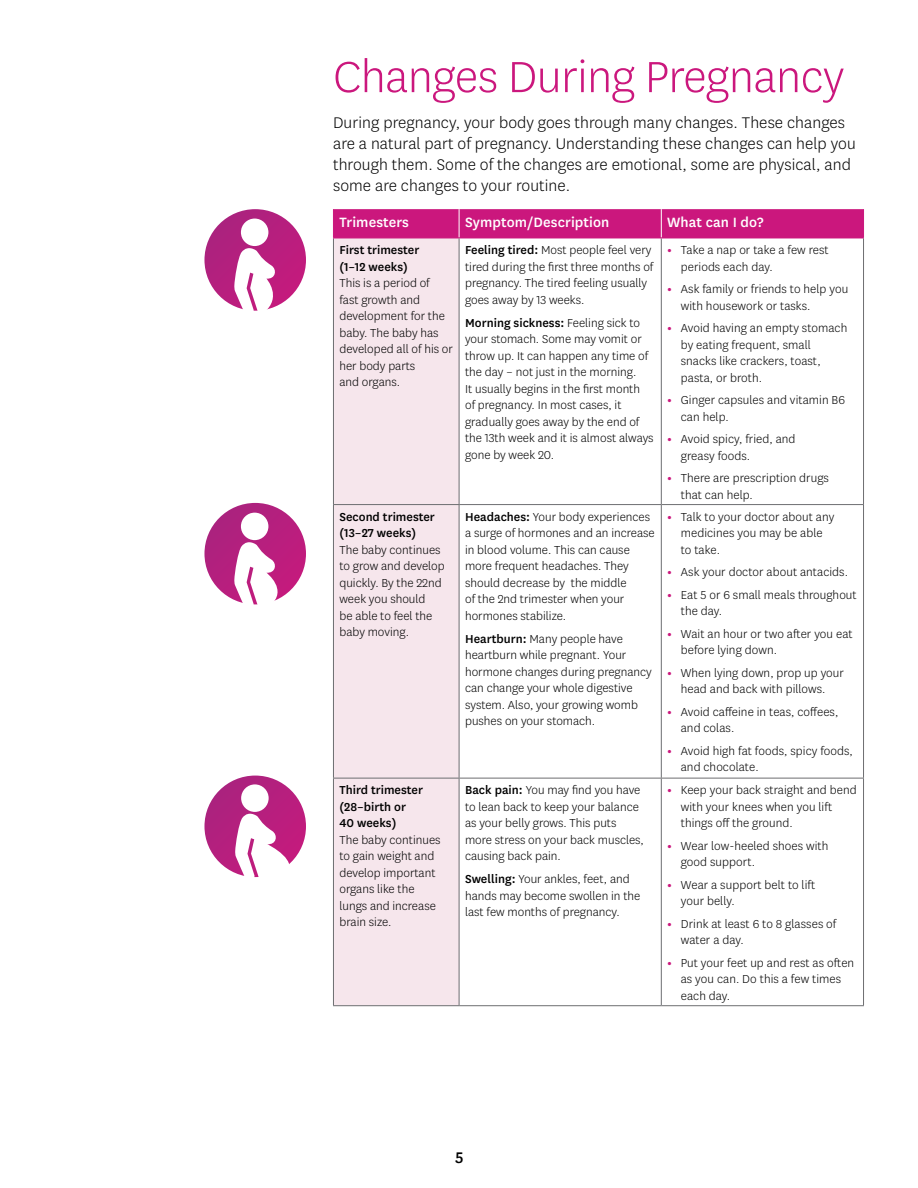
<style>
.page{position:relative;width:918px;height:1188px;background:#fff}
.page>*{position:absolute;margin:0;border:0;box-sizing:border-box;transform-origin:0 0}
.t1{font:300 51px "Centene Sans";letter-spacing:-.01em;color:#cb177d}
.t2{font:300 18px/21px "Centene Sans";letter-spacing:.005em;color:#000}
.t3{font:500 18px "Centene Sans";color:#000}
.t4{font:500 15.75px "Centene Sans";letter-spacing:.005em;color:#fff}
.t5{font:300 13.5px/16.5px "Centene Sans";color:#000}
.s1{font-weight:500}
.s2{font-weight:700;color:#cb177d}
</style>
<div class="page">
<div style="left:334px;top:239px;width:125px;height:766px;background:#f6e6ec"></div>
<hr style="left:333px;top:238px;width:1px;height:266px;background:#6d6e71">
<hr style="left:661px;top:238px;width:1px;height:266px;background:#6d6e71">
<hr style="left:863px;top:238px;width:1px;height:266px;background:#6d6e71">
<hr style="left:333px;top:505px;width:1px;height:273px;background:#6d6e71">
<hr style="left:661px;top:505px;width:1px;height:273px;background:#6d6e71">
<hr style="left:863px;top:505px;width:1px;height:273px;background:#6d6e71">
<hr style="left:333px;top:778px;width:1px;height:227px;background:#6d6e71">
<hr style="left:661px;top:778px;width:1px;height:227px;background:#6d6e71">
<hr style="left:863px;top:778px;width:1px;height:227px;background:#6d6e71">
<div style="left:333px;top:209px;width:531px;height:29px;background:#cb177d"></div>
<hr style="left:333px;top:238px;width:126px;height:1px;background:#cb177d">
<hr style="left:459px;top:238px;width:202px;height:1px;background:#cb177d">
<hr style="left:661px;top:238px;width:203px;height:1px;background:#cb177d">
<hr style="left:333px;top:504px;width:126px;height:1px;background:#6d6e71">
<hr style="left:459px;top:504px;width:202px;height:1px;background:#6d6e71">
<hr style="left:661px;top:504px;width:203px;height:1px;background:#6d6e71">
<hr style="left:333px;top:778px;width:126px;height:1px;background:#6d6e71">
<hr style="left:459px;top:778px;width:202px;height:1px;background:#6d6e71">
<hr style="left:661px;top:778px;width:203px;height:1px;background:#6d6e71">
<hr style="left:333px;top:1005px;width:126px;height:1px;background:#6d6e71">
<hr style="left:459px;top:1005px;width:202px;height:1px;background:#6d6e71">
<hr style="left:661px;top:1005px;width:203px;height:1px;background:#6d6e71">
<hr style="left:459px;top:238px;width:1px;height:266px;background:#6d6e71">
<hr style="left:459px;top:505px;width:1px;height:273px;background:#6d6e71">
<hr style="left:459px;top:778px;width:1px;height:227px;background:#6d6e71">
<svg style="left:204px;top:209px;width:102px;height:102px;background:#b72481"></svg>
<svg style="left:204px;top:503px;width:102px;height:101px;background:#b62380"></svg>
<svg style="left:234px;top:246px;width:49px;height:65px"></svg>
<div style="left:241px;top:219px;width:27px;height:27px;background:#fff;border-radius:50%"></div>
<svg style="left:234px;top:540px;width:55px;height:65px"></svg>
<div style="left:241px;top:513px;width:27px;height:27px;background:#fff;border-radius:50%"></div>
<div style="left:204px;top:776px;width:102px;height:101px;background:#b3207e;border-radius:51px"></div>
<svg style="left:235px;top:813px;width:68px;height:65px"></svg>
<div style="left:241px;top:784px;width:28px;height:28px;background:#fff;border-radius:50%"></div>
<h2 class="t1" style="left:333px;top:45px;width:513px">Changes During Pregnancy</h2>
<p class="t2" style="left:333px;top:112px;width:524px">During pregnancy, your body goes through many changes. These changes are a natural part of pregnancy. Understanding these changes can help you through them. Some of the changes are emotional, some are physical, and some are changes to your routine.</p>
<p class="t4" style="left:339px;top:211px;width:71px">Trimesters</p>
<p class="t4" style="left:465px;top:211px;width:146px">Symptom/Description</p>
<p class="t4" style="left:667px;top:211px;width:98px">What can I do?</p>
<p class="t5" style="left:339px;top:241px;width:115px"><span class="s1">First trimester<br>(1–12 weeks)<br></span>This is a period of<br>fast growth and development for the baby. The baby has developed all of his or her body parts<br>and organs.</p>
<p class="t5" style="left:465px;top:241px;width:190px"><span class="s1">Feeling tired:</span> Most people feel very tired during the first three months of pregnancy. The tired feeling usually goes away by 13 weeks.</p>
<p class="t5" style="left:681px;top:241px;width:149px;text-indent:-14px"><span class="s2">•</span> Take a nap or take a few rest periods each day.</p>
<p class="t5" style="left:681px;top:280px;width:169px;text-indent:-14px"><span class="s2">•</span> Ask family or friends to help you with housework or tasks.</p>
<p class="t5" style="left:681px;top:319px;width:168px;text-indent:-14px"><span class="s2">•</span> Avoid having an empty stomach by eating frequent, small snacks like crackers, toast, pasta, or broth.</p>
<p class="t5" style="left:681px;top:391px;width:166px;text-indent:-14px"><span class="s2">•</span> Ginger capsules and vitamin B6 can help.</p>
<p class="t5" style="left:681px;top:430px;width:116px;text-indent:-14px"><span class="s2">•</span> Avoid spicy, fried, and greasy foods.</p>
<p class="t5" style="left:681px;top:469px;width:150px;text-indent:-14px"><span class="s2">•</span> There are prescription drugs that can help.</p>
<p class="t5" style="left:465px;top:314px;width:190px"><span class="s1">Morning sickness:</span> Feeling sick to your stomach. Some may vomit or throw up. It can happen any time of the day – not just in the morning.<br>It usually begins in the first month<br>of pregnancy. In most cases, it gradually goes away by the end of the 13th week and it is almost always gone by week 20.</p>
<p class="t5" style="left:339px;top:508px;width:107px"><span class="s1">Second trimester (13–27 weeks)<br></span>The baby continues to grow and develop quickly. By the 22nd week you should<br>be able to feel the baby moving.</p>
<p class="t5" style="left:465px;top:508px;width:191px"><span class="s1">Headaches:</span> Your body experiences a surge of hormones and an increase in blood volume. This can cause more frequent headaches. They should decrease by the middle<br>of the 2nd trimester when your hormones stabilize.</p>
<p class="t5" style="left:465px;top:630px;width:188px"><span class="s1">Heartburn:</span> Many people have heartburn while pregnant. Your hormone changes during pregnancy can change your whole digestive system. Also, your growing womb pushes on your stomach.</p>
<p class="t5" style="left:339px;top:781px;width:103px"><span class="s1">Third trimester (28–birth or<br>40 weeks)<br></span>The baby continues to gain weight and develop important organs like the lungs and increase brain size.</p>
<p class="t5" style="left:465px;top:781px;width:180px"><span class="s1">Back pain:</span> You may find you have to lean back to keep your balance as your belly grows. This puts more stress on your back muscles, causing back pain.</p>
<p class="t5" style="left:465px;top:871px;width:177px"><span class="s1">Swelling:</span> Your ankles, feet, and hands may become swollen in the last few months of pregnancy.</p>
<p class="t5" style="left:681px;top:508px;width:155px;text-indent:-14px"><span class="s2">•</span> Talk to your doctor about any medicines you may be able to take.</p>
<p class="t5" style="left:667px;top:563px;width:182px"><span class="s2">•</span> Ask your doctor about antacids.</p>
<p class="t5" style="left:681px;top:586px;width:177px;text-indent:-14px"><span class="s2">•</span> Eat 5 or 6 small meals throughout the day.</p>
<p class="t5" style="left:681px;top:625px;width:173px;text-indent:-14px"><span class="s2">•</span> Wait an hour or two after you eat before lying down.</p>
<p class="t5" style="left:667px;top:664px;width:178px;text-align:center"><span class="s2">•</span> When lying down, prop up your head and back with pillows.</p>
<p class="t5" style="left:681px;top:703px;width:159px;text-indent:-14px"><span class="s2">•</span> Avoid caffeine in teas, coffees, and colas.</p>
<p class="t5" style="left:681px;top:742px;width:174px;text-indent:-14px"><span class="s2">•</span> Avoid high fat foods, spicy foods, and chocolate.</p>
<p class="t5" style="left:681px;top:781px;width:177px;text-indent:-14px"><span class="s2">•</span> Keep your back straight and bend with your knees when you lift things off the ground.</p>
<p class="t5" style="left:681px;top:837px;width:149px;text-indent:-14px"><span class="s2">•</span> Wear low-heeled shoes with good support.</p>
<p class="t5" style="left:681px;top:876px;width:136px;text-indent:-14px"><span class="s2">•</span> Wear a support belt to lift your belly.</p>
<p class="t5" style="left:681px;top:915px;width:157px;text-indent:-14px"><span class="s2">•</span> Drink at least 6 to 8 glasses of water a day.</p>
<p class="t5" style="left:681px;top:954px;width:175px;text-indent:-14px"><span class="s2">•</span> Put your feet up and rest as often as you can. Do this a few times each day.</p>
<h2 class="t3" style="left:455px;top:1145px;width:10px">5</h2>
</div>
